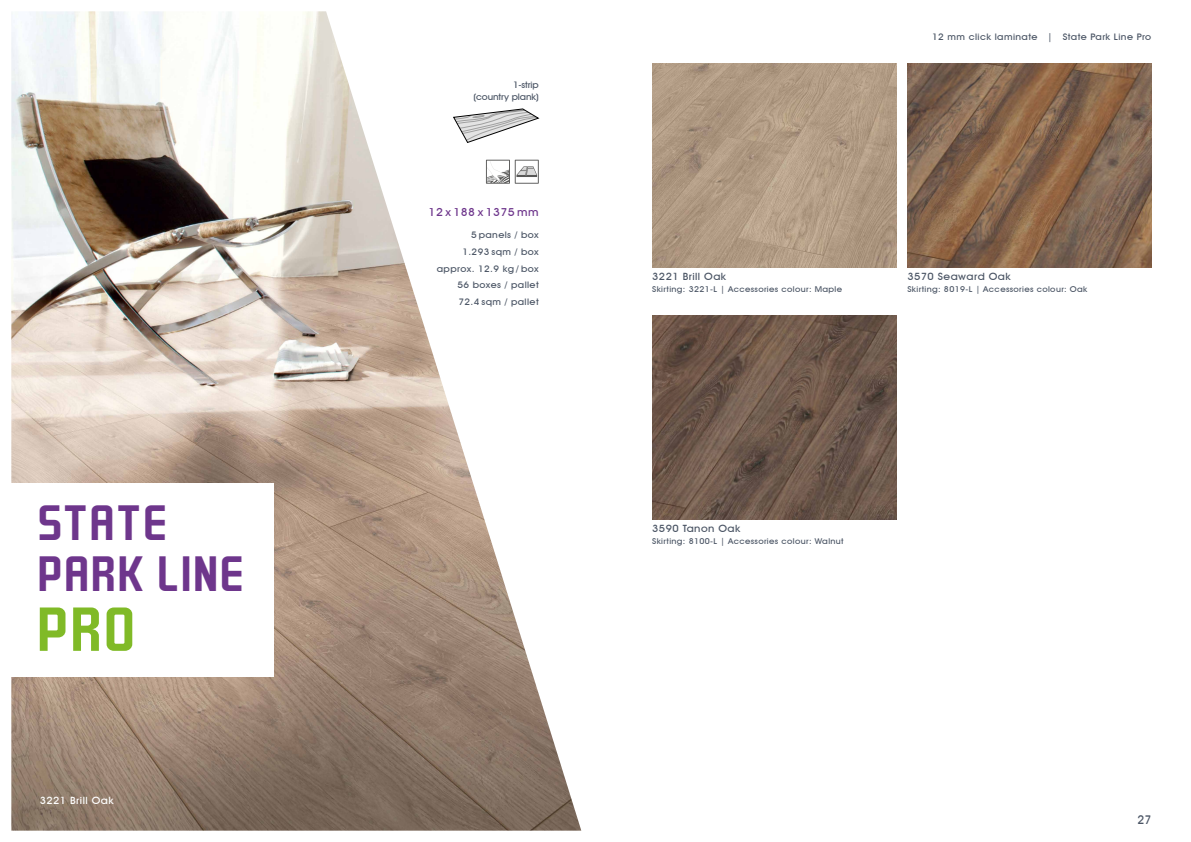
<style>
.page{position:relative;width:1191px;height:842px;background:#fff}
.page>*{position:absolute;margin:0;border:0;box-sizing:border-box;transform-origin:0 0}
.t1{font:50px "GRAYSTROKE";color:#80ba27;scale:1.1 1}
.t2{font:40px/51px "GRAYSTROKE";color:#6e368c;scale:1.1 1}
.t3{font:500 12px "Avant Garde IT Cby BT";color:#4b5565}
.t4{font:500 11px "Avant Garde IT Cby BT";letter-spacing:.04em;color:#6e368c;scale:1.1 1}
.t5{font:500 10px "Avant Garde IT Cby BT";letter-spacing:.04em;color:#4b5565;scale:1.1 1}
.t6{font:500 10px "Avant Garde IT Cby BT";letter-spacing:.04em;color:#fff;scale:1.1 1}
.t7{font:500 9px/16.7px "Avant Garde IT Cby BT";letter-spacing:.04em;color:#4b5565;text-align:right;scale:1.1 1}
.t8{font:500 9px/12px "Avant Garde IT Cby BT";letter-spacing:-.01em;color:#4b5565;text-align:right;scale:1.08 1}
.t9{font:500 8px "Avant Garde IT Cby BT";letter-spacing:.04em;color:#4b5565;scale:1.1 1}
</style>
<div class="page">
<img style="left:11px;top:11px;width:570px;height:820px">
<div style="left:0;top:484px;width:274px;height:193px;background:#fff"></div>
<svg style="left:453px;top:109px;width:86px;height:34px"></svg>
<svg style="left:486px;top:160px;width:53px;height:24px"></svg>
<img style="left:652px;top:64px;width:244px;height:204px">
<img style="left:907px;top:64px;width:244px;height:204px">
<img style="left:652px;top:316px;width:244px;height:204px">
<h2 class="t2" style="left:40px;top:494px;width:191px">STATE<br>PARK LINE</h2>
<h1 class="t1" style="left:40px;top:594px;width:93px">PRO</h1>
<p class="t6" style="left:40px;top:795px;width:69px">3221 Brill Oak</p>
<p class="t8" style="left:473px;top:78px;width:62px">1-strip<br>(country plank)</p>
<h3 class="t4" style="left:428px;top:205px;width:102px">12 x 188 x 1375 mm</h3>
<p class="t7" style="left:437px;top:227px;width:94px">5 panels / box<br>1.293 sqm / box approx. 12.9 kg / box<br>56 boxes / pallet<br>72.4 sqm / pallet</p>
<p class="t7" style="left:932px;top:28px;width:201px">12 mm click laminate | State Park Line Pro</p>
<p class="t5" style="left:652px;top:270px;width:69px">3221 Brill Oak</p>
<p class="t9" style="left:652px;top:284px;width:174px">Skirting: 3221-L | Accessories colour: Maple</p>
<p class="t5" style="left:907px;top:270px;width:95px">3570 Seaward Oak</p>
<p class="t9" style="left:907px;top:284px;width:165px">Skirting: 8019-L | Accessories colour: Oak</p>
<p class="t5" style="left:652px;top:522px;width:82px">3590 Tanon Oak</p>
<p class="t9" style="left:652px;top:536px;width:176px">Skirting: 8100-L | Accessories colour: Walnut</p>
<h3 class="t3" style="left:1137px;top:812px;width:15px">27</h3>
</div>
